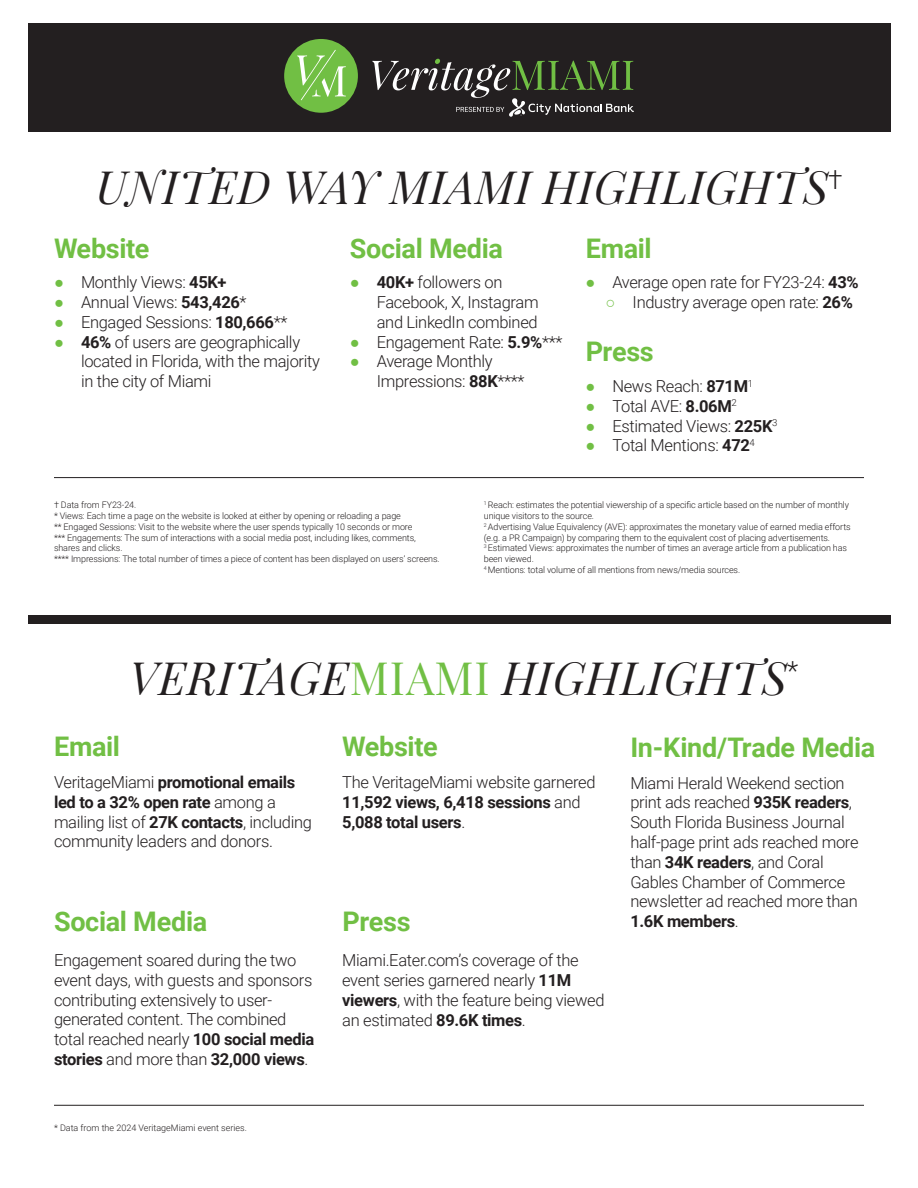
<style>
.page{position:relative;width:918px;height:1188px;background:#fff}
.page>*{position:absolute;margin:0;border:0;box-sizing:border-box;transform-origin:0 0}
.t1{font:italic 45px "Playfair Display";letter-spacing:.02em;color:#231f20}
.t2{font:700 27px "Roboto";letter-spacing:-.01em;color:#71bf44}
.t3{font:300 16.5px/19.8px "Roboto";letter-spacing:-.02em;color:#231f20}
.t4{font:700 16.5px/19.8px "Roboto";letter-spacing:-.02em;color:#231f20}
.t5{font:300 9px/10.8px "Roboto";letter-spacing:-.01em;color:#231f20}
.s1{font-family:"Arial";font-weight:400;color:#71bf44}
.s2{font-weight:700}
.s3{font-style:normal;color:#71bf44}
.s4{font-weight:300}
</style>
<div class="page">
<div style="left:28px;top:615px;width:862px;height:9px;background:#231f20"></div>
<div style="left:28px;top:24px;width:862px;height:108px;background:#231f20"></div>
<div style="left:284px;top:39px;width:74px;height:74px;background:#71bf44;border-radius:50%"></div>
<svg style="left:297px;top:50px;width:49px;height:50px"></svg>
<svg style="left:372px;top:59px;width:262px;height:58px"></svg>
<hr style="left:54px;top:477px;width:810px;height:1px;background:#231f20">
<hr style="left:54px;top:1105px;width:810px;height:1px;background:#231f20">
<p class="t1" style="left:96px;top:152px;width:749px">UNITED WAY MIAMI HIGHLIGHTS<sup>†</sup></p>
<p class="t2" style="left:54px;top:229px;width:97px">Website</p>
<p class="t3" style="left:54px;top:272px;width:174px"><span class="s1">●</span> Monthly Views: <span class="s2">45K+</span></p>
<p class="t3" style="left:54px;top:292px;width:194px"><span class="s1">●</span> Annual Views: <span class="s2">543,426</span>*</p>
<p class="t3" style="left:54px;top:311px;width:235px"><span class="s1">●</span> Engaged Sessions: <span class="s2">180,666</span>**</p>
<p class="t3" style="left:81px;top:331px;width:241px;text-indent:-27px"><span class="s1">●</span> <span class="s2">46%</span> of users are geographically located in Florida, with the majority in the city of Miami</p>
<p class="t2" style="left:350px;top:229px;width:155px">Social Media</p>
<p class="t3" style="left:377px;top:272px;width:163px;text-indent:-27px"><span class="s1">●</span> <span class="s2">40K+</span> followers on<br>Facebook, X, Instagram and LinkedIn combined</p>
<p class="t3" style="left:350px;top:331px;width:214px"><span class="s1">●</span> Engagement Rate: <span class="s2">5.9%</span>***</p>
<p class="t3" style="left:377px;top:351px;width:149px;text-indent:-27px"><span class="s1">●</span> Average Monthly<br>Impressions: <span class="s2">88K</span>****</p>
<p class="t2" style="left:586px;top:229px;width:68px">Email</p>
<p class="t3" style="left:585px;top:272px;width:275px"><span class="s1">●</span> Average open rate for FY23-24: <span class="s2">43%</span></p>
<p class="t3" style="left:606px;top:292px;width:249px"><span class="s1">○</span> Industry average open rate: <span class="s2">26%</span></p>
<p class="t2" style="left:586px;top:333px;width:70px">Press</p>
<p class="t3" style="left:585px;top:376px;width:169px"><span class="s1">●</span> News Reach: <span class="s2">871M</span><sup>1</sup></p>
<p class="t3" style="left:585px;top:395px;width:153px"><span class="s1">●</span> Total AVE: <span class="s2">8.06M</span><sup>2</sup></p>
<p class="t3" style="left:585px;top:415px;width:194px"><span class="s1">●</span> Estimated Views: <span class="s2">225K</span><sup>3</sup></p>
<p class="t3" style="left:585px;top:435px;width:171px"><span class="s1">●</span> Total Mentions: <span class="s2">472</span><sup>4</sup></p>
<p class="t5" style="left:54px;top:499px;width:84px">† Data from FY23-24.</p>
<p class="t5" style="left:54px;top:510px;width:348px">* Views: Each time a page on the website is looked at either by opening or reloading a page</p>
<p class="t5" style="left:54px;top:521px;width:360px">** Engaged Sessions: Visit to the website where the user spends typically 10 seconds or more</p>
<p class="t5" style="left:54px;top:532px;width:363px">*** Engagements: The sum of interactions with a social media post, including likes, comments, shares and clicks.</p>
<p class="t5" style="left:54px;top:553px;width:387px">**** Impressions: The total number of times a piece of content has been displayed on users’ screens.</p>
<p class="t5" style="left:484px;top:499px;width:367px"><sup>1</sup> Reach: estimates the potential viewership of a specific article based on the number of monthly unique visitors to the source.</p>
<p class="t5" style="left:484px;top:521px;width:368px"><sup>2</sup> Advertising Value Equivalency (AVE): approximates the monetary value of earned media efforts (e.g. a PR Campaign) by comparing them to the equivalent cost of placing advertisements.</p>
<p class="t5" style="left:484px;top:542px;width:365px"><sup>3</sup> Estimated Views: approximates the number of times an average article from a publication has been viewed.</p>
<p class="t5" style="left:484px;top:564px;width:258px"><sup>4</sup> Mentions: total volume of all mentions from news/media sources.</p>
<p class="t1" style="left:129px;top:643px;width:670px">VERITAGE<span class="s3">MIAMI</span> HIGHLIGHTS<sup>*</sup></p>
<p class="t2" style="left:54px;top:727px;width:68px">Email</p>
<p class="t2" style="left:342px;top:727px;width:97px">Website</p>
<p class="t2" style="left:630px;top:728px;width:247px">In-Kind/Trade Media</p>
<p class="t3" style="left:54px;top:772px;width:260px">VeritageMiami <span class="s2">promotional emails led to a 32% open rate</span> among a mailing list of <span class="s2">27K contacts</span>, including community leaders and donors.</p>
<p class="t2" style="left:54px;top:902px;width:155px">Social Media</p>
<p class="t3" style="left:54px;top:950px;width:262px">Engagement soared during the two event days, with guests and sponsors contributing extensively to user&shy;generated content. The combined total reached nearly <span class="s2">100 social media stories</span> and more than <span class="s2">32,000 views</span>.</p>
<p class="t5" style="left:54px;top:1122px;width:194px">* Data from the 2024 VeritageMiami event series.</p>
<p class="t4" style="left:342px;top:772px;width:255px"><span class="s4">The VeritageMiami website garnered<br></span>11,592 views, 6,418 sessions <span class="s4">and<br></span>5,088 total users<span class="s4">.</span></p>
<p class="t2" style="left:343px;top:902px;width:70px">Press</p>
<p class="t3" style="left:342px;top:950px;width:264px">Miami.Eater.com’s coverage of the event series garnered nearly <span class="s2">11M viewers</span>, with the feature being viewed an estimated <span class="s2">89.6K times</span>.</p>
<p class="t3" style="left:630px;top:772px;width:230px">Miami Herald Weekend section print ads reached <span class="s2">935K readers</span>,<br>South Florida Business Journal half-page print ads reached more than <span class="s2">34K readers</span>, and Coral<br>Gables Chamber of Commerce newsletter ad reached more than<br><span class="s2">1.6K members</span>.</p>
</div>
